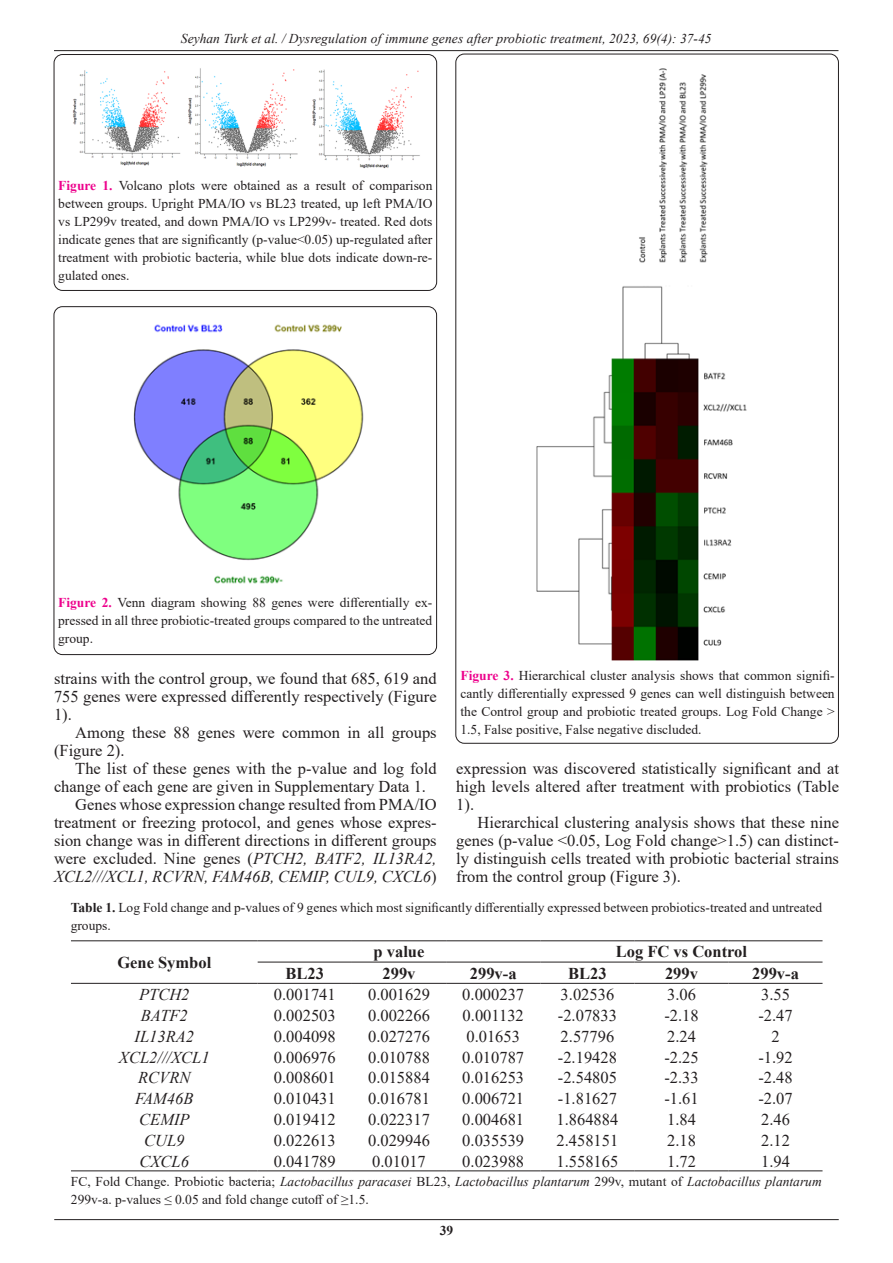
<style>
.page{position:relative;width:893px;height:1263px;background:#fff}
.page>*{position:absolute;margin:0;border:0;box-sizing:border-box;transform-origin:0 0}
.Body_Text{font:16.5px/18px "Times New Roman";color:#231f20;text-align:justify}
.t1{font:700 16.5px "Times New Roman";color:#231f20}
.t2{font:italic 16.5px "Times New Roman";color:#231f20}
.Body_Text-2{font:13.5px/18px "Times New Roman";color:#231f20;text-align:justify}
.t3{font:italic 13.5px "Times New Roman";letter-spacing:.01em;color:#231f20}
.t4{font:700 13.5px "Times New Roman";color:#231f20}
.s1{font-weight:700;color:#ed028c}
.s2{font-style:italic}
.s3{font-weight:700}
</style>
<div class="page">
<hr style="left:54px;top:50px;width:784px;height:1px;background:#231f20">
<hr style="left:54px;top:1219px;width:785px;height:1px;background:#231f20">
<div style="left:54px;top:54px;width:383px;height:236px;border:1px solid #231f20;border-radius:9px"></div>
<img style="left:73px;top:68px;width:347px;height:101px">
<div style="left:54px;top:307px;width:383px;height:348px;border:1px solid #231f20;border-radius:9px"></div>
<img style="left:133px;top:324px;width:231px;height:260px">
<hr style="left:71px;top:940px;width:187px;height:1px;background:#231f20">
<hr style="left:258px;top:940px;width:94px;height:1px;background:#231f20">
<hr style="left:352px;top:940px;width:94px;height:1px;background:#231f20">
<hr style="left:446px;top:940px;width:94px;height:1px;background:#231f20">
<hr style="left:540px;top:940px;width:95px;height:1px;background:#231f20">
<hr style="left:635px;top:940px;width:93px;height:1px;background:#231f20">
<hr style="left:728px;top:940px;width:94px;height:1px;background:#231f20">
<hr style="left:258px;top:962px;width:94px;height:1px;background:#231f20">
<hr style="left:352px;top:962px;width:94px;height:1px;background:#231f20">
<hr style="left:446px;top:962px;width:94px;height:1px;background:#231f20">
<hr style="left:540px;top:962px;width:95px;height:1px;background:#231f20">
<hr style="left:635px;top:962px;width:93px;height:1px;background:#231f20">
<hr style="left:728px;top:962px;width:94px;height:1px;background:#231f20">
<hr style="left:71px;top:983px;width:187px;height:1px;background:#231f20">
<hr style="left:258px;top:983px;width:94px;height:1px;background:#231f20">
<hr style="left:352px;top:983px;width:94px;height:1px;background:#231f20">
<hr style="left:446px;top:983px;width:94px;height:1px;background:#231f20">
<hr style="left:540px;top:983px;width:95px;height:1px;background:#231f20">
<hr style="left:635px;top:983px;width:93px;height:1px;background:#231f20">
<hr style="left:728px;top:983px;width:94px;height:1px;background:#231f20">
<hr style="left:71px;top:1170px;width:187px;height:1px;background:#231f20">
<hr style="left:258px;top:1170px;width:94px;height:1px;background:#231f20">
<hr style="left:352px;top:1170px;width:94px;height:1px;background:#231f20">
<hr style="left:446px;top:1170px;width:94px;height:1px;background:#231f20">
<hr style="left:540px;top:1170px;width:95px;height:1px;background:#231f20">
<hr style="left:635px;top:1170px;width:93px;height:1px;background:#231f20">
<hr style="left:728px;top:1170px;width:94px;height:1px;background:#231f20">
<img style="left:536px;top:68px;width:211px;height:592px">
<p class="t3" style="left:181px;top:29px;width:532px">Seyhan Turk et al. / Dysregulation of immune genes after probiotic treatment, 2023, 69(4): 37-45</p>
<p class="Body_Text-2" style="left:58px;top:176px;width:376px"><span class="s1">Figure 1.</span> Volcano plots were obtained as a result of comparison between groups. Upright PMA/IO vs BL23 treated, up left PMA/IO vs LP299v treated, and down PMA/IO vs LP299v- treated. Red dots indicate genes that are significantly (p-value&lt;0.05) up-regulated after treatment with probiotic bacteria, while blue dots indicate down-re&shy;gulated ones.</p>
<p class="Body_Text-2" style="left:58px;top:593px;width:376px"><span class="s1">Figure 2.</span> Venn diagram showing 88 genes were differentially ex&shy;pressed in all three probiotic-treated groups compared to the untreated group.</p>
<p class="Body_Text" style="left:54px;top:669px;width:384px">strains with the control group, we found that 685, 619 and 755 genes were expressed differently respectively (Figure 1).</p>
<p class="Body_Text" style="left:54px;top:723px;width:384px;text-indent:21px">Among these 88 genes were common in all groups (Figure 2).</p>
<p class="Body_Text" style="left:54px;top:759px;width:384px;text-indent:21px">The list of these genes with the p-value and log fold change of each gene are given in Supplementary Data 1.</p>
<p class="Body_Text" style="left:54px;top:795px;width:384px;text-indent:21px">Genes whose expression change resulted from PMA/IO treatment or freezing protocol, and genes whose expres&shy;sion change was in different directions in different groups were excluded. Nine genes (<span class="s2">PTCH2, BATF2, IL13RA2, XCL2///XCL1, RCVRN, FAM46B, CEMIP, CUL9, CXCL6</span>)</p>
<p class="Body_Text-2" style="left:460px;top:666px;width:376px"><span class="s1">Figure 3.</span> Hierarchical cluster analysis shows that common signifi&shy;cantly differentially expressed 9 genes can well distinguish between the Control group and probiotic treated groups. Log Fold Change &gt; 1.5, False positive, False negative discluded.</p>
<p class="Body_Text" style="left:456px;top:759px;width:384px">expression was discovered statistically significant and at high levels altered after treatment with probiotics (Table 1).</p>
<p class="Body_Text" style="left:456px;top:813px;width:384px;text-indent:21px">Hierarchical clustering analysis shows that these nine genes (p-value &lt;0.05, Log Fold change&gt;1.5) can distinct&shy;ly distinguish cells treated with probiotic bacterial strains from the control group (Figure 3).</p>
<p class="Body_Text-2" style="left:71px;top:898px;width:753px"><span class="s3">Table 1.</span> Log Fold change and p-values of 9 genes which most significantly differentially expressed between probiotics-treated and untreated groups.</p>
<p class="t1" style="left:117px;top:950px;width:95px">Gene Symbol</p>
<p class="t1" style="left:374px;top:940px;width:52px">p value</p>
<p class="t1" style="left:616px;top:940px;width:133px">Log FC vs Control</p>
<p class="t1" style="left:286px;top:961px;width:40px">BL23</p>
<p class="t1" style="left:383px;top:961px;width:35px">299v</p>
<p class="t1" style="left:470px;top:961px;width:48px">299v-a</p>
<p class="t1" style="left:568px;top:961px;width:40px">BL23</p>
<p class="t1" style="left:665px;top:961px;width:34px">299v</p>
<p class="t1" style="left:752px;top:961px;width:48px">299v-a</p>
<p class="t2" style="left:139px;top:983px;width:52px">PTCH2</p>
<p class="Body_Text" style="left:274px;top:985px;width:63px">0.001741</p>
<p class="Body_Text" style="left:368px;top:985px;width:63px">0.001629</p>
<p class="Body_Text" style="left:462px;top:985px;width:63px">0.000237</p>
<p class="Body_Text" style="left:561px;top:985px;width:55px">3.02536</p>
<p class="Body_Text" style="left:667px;top:985px;width:30px">3.06</p>
<p class="Body_Text" style="left:761px;top:985px;width:30px">3.55</p>
<p class="t2" style="left:141px;top:1004px;width:49px">BATF2</p>
<p class="Body_Text" style="left:274px;top:1006px;width:63px">0.002503</p>
<p class="Body_Text" style="left:368px;top:1006px;width:63px">0.002266</p>
<p class="Body_Text" style="left:463px;top:1006px;width:63px">0.001132</p>
<p class="Body_Text" style="left:558px;top:1006px;width:61px">-2.07833</p>
<p class="Body_Text" style="left:664px;top:1006px;width:36px">-2.18</p>
<p class="Body_Text" style="left:758px;top:1006px;width:36px">-2.47</p>
<p class="t2" style="left:135px;top:1025px;width:61px">IL13RA2</p>
<p class="Body_Text" style="left:274px;top:1027px;width:63px">0.004098</p>
<p class="Body_Text" style="left:368px;top:1027px;width:63px">0.027276</p>
<p class="Body_Text" style="left:466px;top:1027px;width:55px">0.01653</p>
<p class="Body_Text" style="left:561px;top:1027px;width:55px">2.57796</p>
<p class="Body_Text" style="left:667px;top:1027px;width:30px">2.24</p>
<p class="Body_Text" style="left:771px;top:1027px;width:10px">2</p>
<p class="t2" style="left:119px;top:1046px;width:92px">XCL2///XCL1</p>
<p class="Body_Text" style="left:274px;top:1047px;width:63px">0.006976</p>
<p class="Body_Text" style="left:368px;top:1047px;width:63px">0.010788</p>
<p class="Body_Text" style="left:462px;top:1047px;width:63px">0.010787</p>
<p class="Body_Text" style="left:558px;top:1047px;width:61px">-2.19428</p>
<p class="Body_Text" style="left:664px;top:1047px;width:36px">-2.25</p>
<p class="Body_Text" style="left:758px;top:1047px;width:36px">-1.92</p>
<p class="t2" style="left:138px;top:1066px;width:54px">RCVRN</p>
<p class="Body_Text" style="left:274px;top:1068px;width:63px">0.008601</p>
<p class="Body_Text" style="left:368px;top:1068px;width:63px">0.015884</p>
<p class="Body_Text" style="left:462px;top:1068px;width:63px">0.016253</p>
<p class="Body_Text" style="left:558px;top:1068px;width:61px">-2.54805</p>
<p class="Body_Text" style="left:664px;top:1068px;width:36px">-2.33</p>
<p class="Body_Text" style="left:758px;top:1068px;width:36px">-2.48</p>
<p class="t2" style="left:135px;top:1087px;width:60px">FAM46B</p>
<p class="Body_Text" style="left:274px;top:1089px;width:63px">0.010431</p>
<p class="Body_Text" style="left:368px;top:1089px;width:63px">0.016781</p>
<p class="Body_Text" style="left:462px;top:1089px;width:63px">0.006721</p>
<p class="Body_Text" style="left:558px;top:1089px;width:61px">-1.81627</p>
<p class="Body_Text" style="left:664px;top:1089px;width:36px">-1.61</p>
<p class="Body_Text" style="left:758px;top:1089px;width:36px">-2.07</p>
<p class="t2" style="left:139px;top:1108px;width:52px">CEMIP</p>
<p class="Body_Text" style="left:274px;top:1110px;width:63px">0.019412</p>
<p class="Body_Text" style="left:368px;top:1110px;width:63px">0.022317</p>
<p class="Body_Text" style="left:462px;top:1110px;width:63px">0.004681</p>
<p class="Body_Text" style="left:556px;top:1110px;width:63px">1.864884</p>
<p class="Body_Text" style="left:667px;top:1110px;width:30px">1.84</p>
<p class="Body_Text" style="left:761px;top:1110px;width:30px">2.46</p>
<p class="t2" style="left:144px;top:1129px;width:42px">CUL9</p>
<p class="Body_Text" style="left:274px;top:1131px;width:63px">0.022613</p>
<p class="Body_Text" style="left:368px;top:1131px;width:63px">0.029946</p>
<p class="Body_Text" style="left:462px;top:1131px;width:63px">0.035539</p>
<p class="Body_Text" style="left:556px;top:1131px;width:63px">2.458151</p>
<p class="Body_Text" style="left:667px;top:1131px;width:30px">2.18</p>
<p class="Body_Text" style="left:761px;top:1131px;width:30px">2.12</p>
<p class="t2" style="left:140px;top:1150px;width:51px">CXCL6</p>
<p class="Body_Text" style="left:274px;top:1151px;width:63px">0.041789</p>
<p class="Body_Text" style="left:372px;top:1151px;width:55px">0.01017</p>
<p class="Body_Text" style="left:462px;top:1151px;width:63px">0.023988</p>
<p class="Body_Text" style="left:556px;top:1151px;width:63px">1.558165</p>
<p class="Body_Text" style="left:667px;top:1151px;width:30px">1.72</p>
<p class="Body_Text" style="left:761px;top:1151px;width:30px">1.94</p>
<p class="Body_Text-2" style="left:71px;top:1172px;width:752px">FC, Fold Change. Probiotic bacteria; <span class="s2">Lactobacillus paracasei</span> BL23, <span class="s2">Lactobacillus plantarum</span> 299v, mutant of <span class="s2">Lactobacillus plantarum<br></span>299v-a. p-values ≤ 0.05 and fold change cutoff of ≥1.5.</p>
<p class="t4" style="left:440px;top:1220px;width:15px">39</p>
</div>
